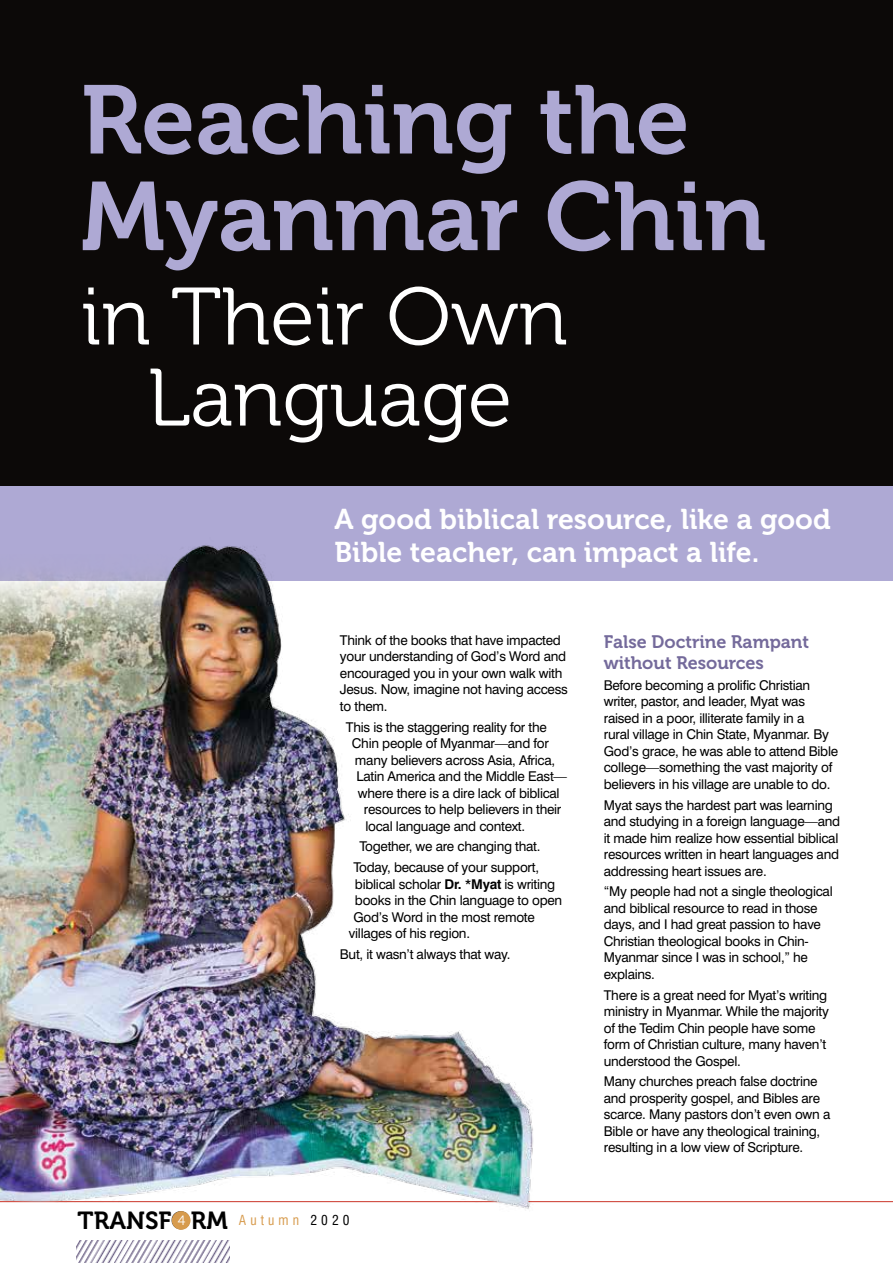
<style>
.page{position:relative;width:893px;height:1263px;background:#fff}
.page>*{position:absolute;margin:0;border:0;box-sizing:border-box;transform-origin:0 0}
.t1{font:96.6px/96.6px "Museo 700";color:#aea9d4}
.t2{font:81px/81px "Museo 300";color:#fff;text-align:center}
.t3{font:28.5px/33px "Museo 700";color:#fff}
.t4{font:24.6px "Museo 700";color:#000}
.t5{font:18px/21px "Museo 700";color:#746a9b}
.t6{font:13.5px/16.5px "Swiss 721 BT";letter-spacing:-.02em;color:#000}
.t7{font:condensed 13.5px "Swiss 721 BT";letter-spacing:.3em;color:#d79b4d}
.s1{font-weight:700}
.s2{color:#000}
</style>
<div class="page">
<div style="left:0;top:0;width:893px;height:526px;background:#0c0908"></div>
<hr style="left:0;top:1201px;width:893px;height:1px;background:#cb3427">
<div style="left:172px;top:1211px;width:18px;height:19px;background:#d79b4d;border-radius:50%"></div>
<img style="left:76px;top:1240px;width:154px;height:23px">
<div style="left:0;top:486px;width:893px;height:94px;background:#aea9d4"></div>
<img style="left:0;top:545px;width:553px;height:681px">
<h1 class="t1" style="left:81px;top:73px;width:687px">Reaching the<br>Myanmar Chin</h1>
<h2 class="t2" style="left:81px;top:278px;width:488px">in Their Own<br>Language</h2>
<h3 class="t3" style="left:334px;top:503px;width:498px">A good biblical resource, like a good<br>Bible teacher, can impact a life.</h3>
<p class="t6" style="left:340px;top:632px;width:229px">Think of the books that have impacted your understanding of God’s Word and encouraged you in your own walk with<br>Jesus. Now, imagine not having access to them.</p>
<p class="t6" style="left:346px;top:718px;width:202px">This is the staggering reality for the</p>
<p class="t6" style="left:352px;top:735px;width:198px">Chin people of Myanmar—and for</p>
<p class="t6" style="left:355px;top:751px;width:202px">many believers across Asia, Africa,</p>
<p class="t6" style="left:356px;top:768px;width:212px">Latin America and the Middle East—</p>
<p class="t6" style="left:358px;top:784px;width:203px">where there is a dire lack of biblical</p>
<p class="t6" style="left:364px;top:801px;width:199px">resources to help believers in their</p>
<p class="t6" style="left:365px;top:817px;width:161px">local language and context.</p>
<p class="t6" style="left:353px;top:836px;width:189px;line-height:20.7px;text-align:center">Together, we are changing that.<br>Today, because of your support,</p>
<p class="t6" style="left:355px;top:875px;width:202px">biblical scholar <span class="s1">Dr.</span> *<span class="s1">Myat</span> is writing</p>
<p class="t6" style="left:355px;top:892px;width:209px">books in the Chin language to open</p>
<p class="t6" style="left:353px;top:908px;width:183px">God’s Word in the most remote</p>
<p class="t6" style="left:349px;top:925px;width:123px">villages of his region.</p>
<p class="t6" style="left:340px;top:946px;width:172px">But, it wasn’t always that way.</p>
<h3 class="t4" style="left:78px;top:1207px;width:114px">transform<sup>4</sup></h3>
<p class="t7" style="left:239px;top:1211px;width:112px">Autumn <span class="s2">2020</span></p>
<h3 class="t5" style="left:604px;top:632px;width:207px">False Doctrine Rampant without Resources</h3>
<p class="t6" style="left:604px;top:677px;width:236px">Before becoming a prolific Christian writer, pastor, and leader, Myat was raised in a poor, illiterate family in a<br>rural village in Chin State, Myanmar. By God’s grace, he was able to attend Bible college—something the vast majority of believers in his village are unable to do.</p>
<p class="t6" style="left:604px;top:796px;width:238px">Myat says the hardest part was learning and studying in a foreign language—and it made him realize how essential biblical resources written in heart languages and addressing heart issues are.</p>
<p class="t6" style="left:604px;top:883px;width:230px">“My people had not a single theological and biblical resource to read in those days, and I had great passion to have<br>Christian theological books in Chin-<br>Myanmar since I was in school,” he explains.</p>
<p class="t6" style="left:604px;top:986px;width:227px">There is a great need for Myat’s writing ministry in Myanmar. While the majority of the Tedim Chin people have some form of Christian culture, many haven’t understood the Gospel.</p>
<p class="t6" style="left:604px;top:1073px;width:228px">Many churches preach false doctrine and prosperity gospel, and Bibles are scarce. Many pastors don’t even own a Bible or have any theological training, resulting in a low view of Scripture.</p>
</div>
